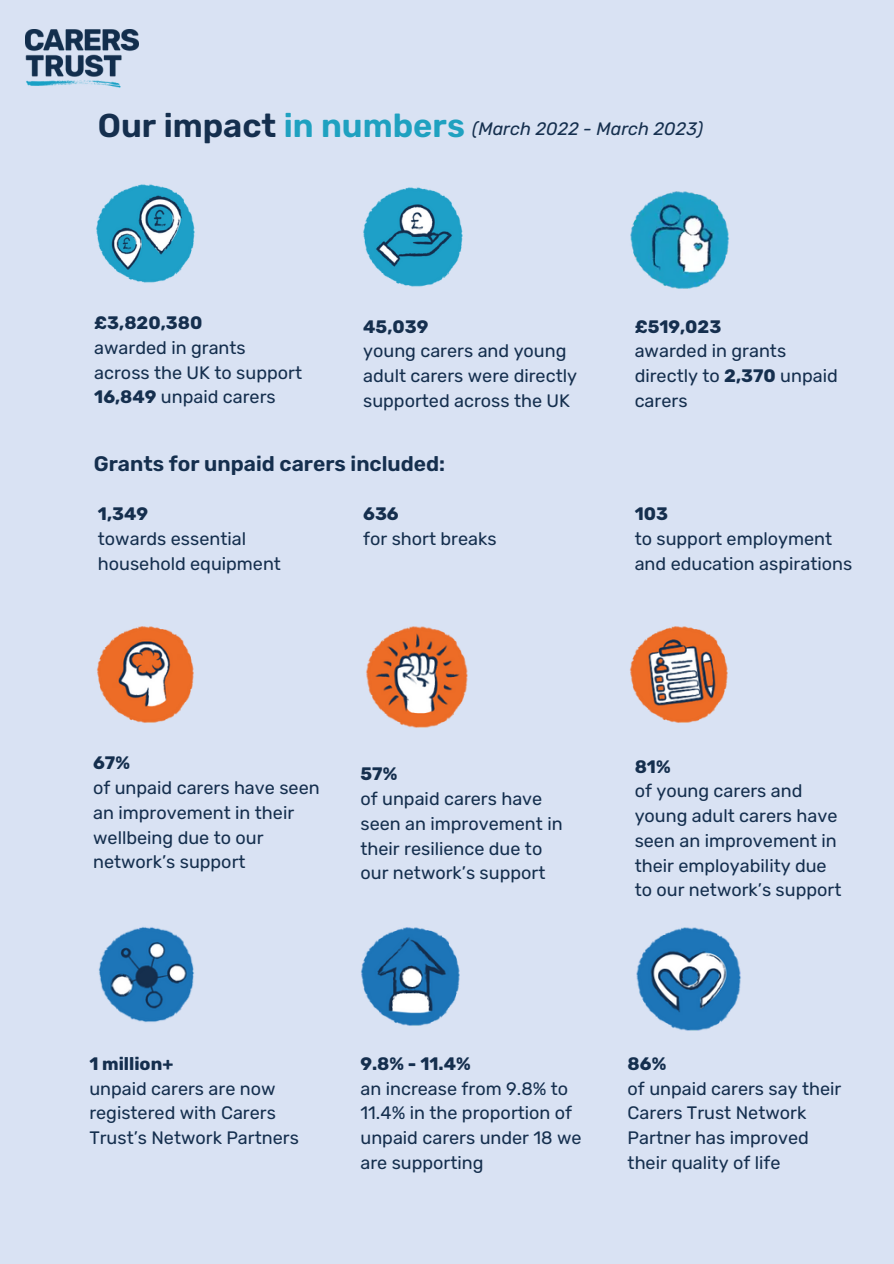
<style>
.page{position:relative;width:894px;height:1264px;background:#fff}
.page>*{position:absolute;margin:0;border:0;box-sizing:border-box;transform-origin:0 0}
.t1{font:600 33px "Rubik";color:#152f4e}
.t2{font:600 21px "Rubik";color:#152f4e}
.t3{font:18px/24.8px "Rubik";color:#152f4e}
.t4{font:700 18px "Rubik";color:#152f4e}
.t5{font:italic 18px "Rubik";color:#152f4e}
.s1{color:#1fa1c0}
.s2{font-weight:700}
</style>
<div class="page">
<div style="left:0;top:0;width:893px;height:1263px;background:#d9e2f3"></div>
<img style="left:25px;top:30px;width:114px;height:58px">
<img style="left:630px;top:191px;width:99px;height:98px">
<img style="left:363px;top:187px;width:100px;height:100px">
<img style="left:96px;top:184px;width:99px;height:99px">
<img style="left:97px;top:626px;width:97px;height:97px">
<img style="left:366px;top:626px;width:102px;height:102px">
<img style="left:630px;top:626px;width:98px;height:97px">
<img style="left:98px;top:927px;width:96px;height:96px">
<img style="left:361px;top:927px;width:99px;height:99px">
<img style="left:636px;top:927px;width:105px;height:104px">
<p class="t1" style="left:98px;top:106px;width:368px">Our impact <span class="s1">in numbers</span></p>
<p class="t5" style="left:472px;top:118px;width:232px">(March 2022 - March 2023)</p>
<p class="t4" style="left:94px;top:312px;width:110px">£3,820,380</p>
<p class="t3" style="left:94px;top:335px;width:209px">awarded in grants across the UK to support<br><span class="s2">16,849</span> unpaid carers</p>
<h2 class="t4" style="left:363px;top:316px;width:67px">45,039</h2>
<p class="t3" style="left:363px;top:339px;width:215px">young carers and young adult carers were directly supported across the UK</p>
<p class="t2" style="left:94px;top:452px;width:353px">Grants for unpaid carers included:</p>
<p class="t4" style="left:98px;top:503px;width:52px">1,349</p>
<p class="t3" style="left:98px;top:526px;width:184px">towards essential household equipment</p>
<p class="t4" style="left:363px;top:503px;width:37px">636</p>
<p class="t3" style="left:363px;top:526px;width:135px">for short breaks</p>
<p class="t4" style="left:634px;top:316px;width:88px">£519,023</p>
<p class="t3" style="left:634px;top:339px;width:204px">awarded in grants directly to <span class="s2">2,370</span> unpaid carers</p>
<p class="t4" style="left:634px;top:503px;width:35px">103</p>
<p class="t3" style="left:634px;top:526px;width:219px">to support employment and education aspirations</p>
<p class="t4" style="left:93px;top:752px;width:38px">67%</p>
<p class="t3" style="left:93px;top:775px;width:228px">of unpaid carers have seen an improvement in their wellbeing due to our network’s support</p>
<p class="t4" style="left:360px;top:763px;width:38px">57%</p>
<p class="t3" style="left:360px;top:786px;width:203px">of unpaid carers have seen an improvement in their resilience due to our network’s support</p>
<p class="t4" style="left:634px;top:755px;width:37px">81%</p>
<p class="t3" style="left:634px;top:778px;width:208px">of young carers and young adult carers have seen an improvement in their employability due to our network’s support</p>
<p class="t4" style="left:89px;top:1053px;width:85px">1 million+</p>
<p class="t3" style="left:89px;top:1076px;width:211px">unpaid carers are now registered with Carers<br>Trust’s Network Partners</p>
<p class="t4" style="left:360px;top:1053px;width:112px">9.8% - 11.4%</p>
<p class="t3" style="left:360px;top:1076px;width:222px">an increase from 9.8% to<br>11.4% in the proportion of unpaid carers under 18 we are supporting</p>
<p class="t4" style="left:627px;top:1053px;width:40px">86%</p>
<p class="t3" style="left:627px;top:1076px;width:215px">of unpaid carers say their<br>Carers Trust Network<br>Partner has improved their quality of life</p>
</div>
